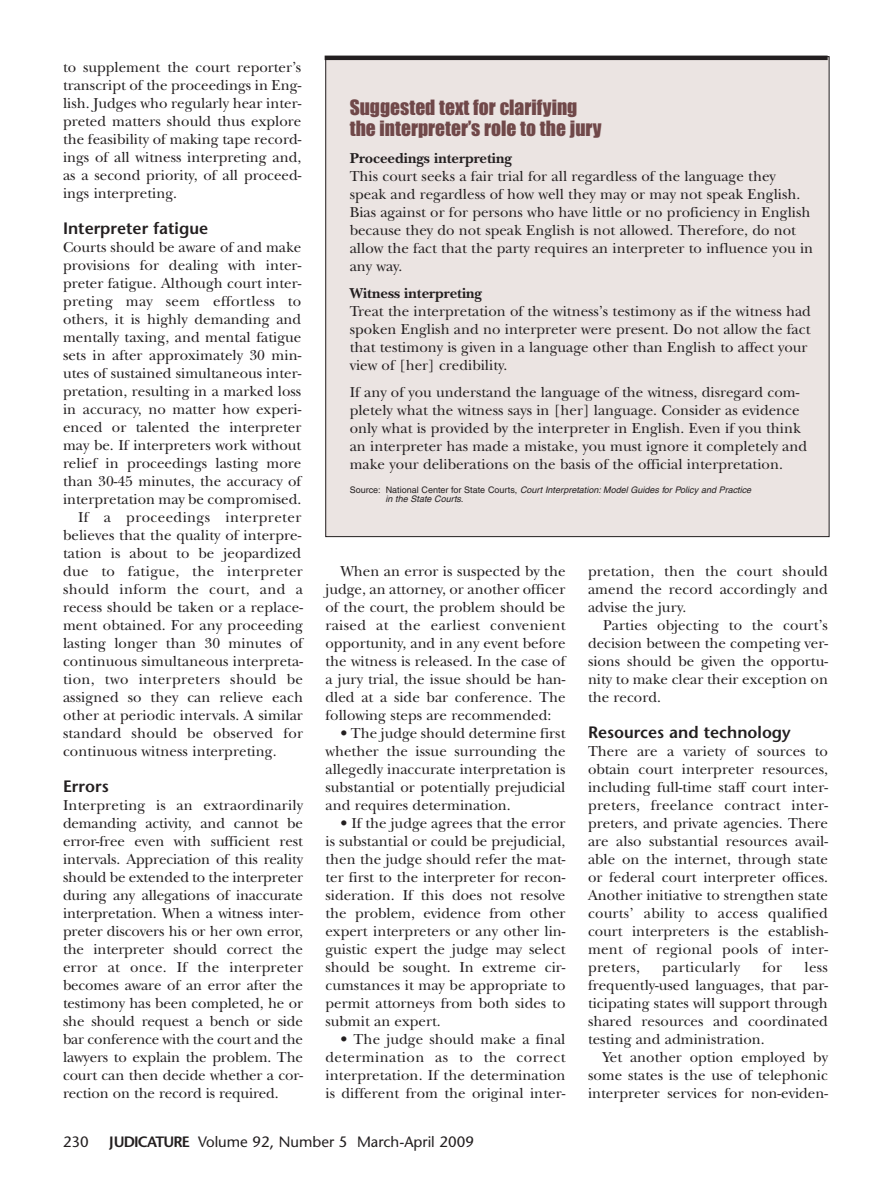
<style>
.page{position:relative;width:891px;height:1188px;background:#fff}
.page>*{position:absolute;margin:0;border:0;box-sizing:border-box;transform-origin:0 0}
.t1{font:19.5px/21px "Impact";color:#704849}
.t2{font:600 16.5px "Stone Sans";color:#231f20}
.t3{font:15px/18px "New Baskerville";color:#231f20;text-align:justify}
.t4{font:15px "New Baskerville";letter-spacing:.025em;color:#231f20}
.t5{font:15px "Stone Sans";color:#231f20}
.t6{font:700 15px "New Baskerville";color:#231f20}
.t7{font:15px "New Baskerville";letter-spacing:.02em;color:#231f20}
.t8{font:italic 9px/9px "Helvetica";color:#231f20}
.s1{font-style:normal}
.s2{font-weight:600}
</style>
<div class="page">
<div style="left:326px;top:57px;width:503px;height:480px;background:#ebe4e2"></div>
<hr style="left:325px;top:56px;width:503px;height:4px;background:#231f20">
<p class="t3" style="left:63px;top:60px;width:240px">to supplement the court reporter’s transcript of the proceedings in Eng&shy;lish. Judges who regularly hear inter&shy;preted matters should thus explore the feasibility of making tape record&shy;ings of all witness interpreting and, as a second priority, of all proceed&shy;ings interpreting.</p>
<p class="t2" style="left:63px;top:222px;width:147px">Interpreter fatigue</p>
<p class="t3" style="left:63px;top:240px;width:240px">Courts should be aware of and make</p>
<p class="t3" style="left:63px;top:258px;width:240px">provisions for dealing with inter-</p>
<p class="t3" style="left:63px;top:276px;width:240px">preter fatigue. Although court inter-</p>
<p class="t7" style="left:63px;top:296px;width:240px">preting may seem effortless to</p>
<p class="t3" style="left:63px;top:312px;width:240px">others, it is highly demanding and</p>
<p class="t3" style="left:63px;top:330px;width:240px">mentally taxing, and mental fatigue</p>
<p class="t3" style="left:63px;top:348px;width:240px">sets in after approximately 30 min-</p>
<p class="t3" style="left:63px;top:366px;width:240px">utes of sustained simultaneous inter-</p>
<p class="t3" style="left:63px;top:384px;width:240px">pretation, resulting in a marked loss</p>
<p class="t3" style="left:63px;top:402px;width:240px">in accuracy, no matter how experi-</p>
<p class="t3" style="left:63px;top:420px;width:240px">enced or talented the interpreter</p>
<p class="t3" style="left:63px;top:438px;width:240px">may be. If interpreters work without</p>
<p class="t3" style="left:63px;top:456px;width:240px">relief in proceedings lasting more</p>
<p class="t3" style="left:63px;top:474px;width:240px">than 30-45 minutes, the accuracy of</p>
<p class="t3" style="left:63px;top:492px;width:240px">interpretation may be compromised.</p>
<p class="t4" style="left:78px;top:512px;width:225px">If a proceedings interpreter</p>
<p class="t3" style="left:63px;top:528px;width:240px">believes that the quality of interpre-</p>
<p class="t3" style="left:63px;top:546px;width:240px">tation is about to be jeopardized</p>
<p class="t4" style="left:63px;top:566px;width:241px">due to fatigue, the interpreter</p>
<p class="t4" style="left:63px;top:584px;width:242px">should inform the court, and a</p>
<p class="t3" style="left:63px;top:600px;width:242px">recess should be taken or a replace-</p>
<p class="t3" style="left:63px;top:618px;width:242px">ment obtained. For any proceeding</p>
<p class="t3" style="left:63px;top:636px;width:241px">lasting longer than 30 minutes of</p>
<p class="t3" style="left:63px;top:654px;width:242px">continuous simultaneous interpreta-</p>
<p class="t4" style="left:63px;top:674px;width:242px">tion, two interpreters should be</p>
<p class="t3" style="left:63px;top:690px;width:242px">assigned so they can relieve each</p>
<p class="t3" style="left:63px;top:708px;width:241px">other at periodic intervals. A similar</p>
<p class="t3" style="left:63px;top:726px;width:242px">standard should be observed for</p>
<p class="t3" style="left:63px;top:744px;width:215px">continuous witness interpreting.</p>
<p class="t2" style="left:63px;top:780px;width:47px">Errors</p>
<p class="t3" style="left:63px;top:798px;width:242px">Interpreting is an extraordinarily demanding activity, and cannot be error-free even with sufficient rest intervals. Appreciation of this reality should be extended to the interpreter during any allegations of inaccurate interpretation. When a witness inter&shy;preter discovers his or her own error, the interpreter should correct the error at once. If the interpreter becomes aware of an error after the testimony has been completed, he or she should request a bench or side bar conference with the court and the lawyers to explain the problem. The court can then decide whether a cor&shy;rection on the record is required.</p>
<h1 class="t1" style="left:350px;top:98px;width:253px">Suggested text for clarifying the interpreter’s role to the jury</h1>
<p class="t6" style="left:350px;top:153px;width:164px">Proceedings interpreting</p>
<p class="t3" style="left:350px;top:169px;width:465px;text-align:left">This court seeks a fair trial for all regardless of the language they speak and regardless of how well they may or may not speak English.<br>Bias against or for persons who have little or no proficiency in English because they do not speak English is not allowed. Therefore, do not allow the fact that the party requires an interpreter to influence you in any way.</p>
<p class="t6" style="left:350px;top:288px;width:134px">Witness interpreting</p>
<p class="t3" style="left:350px;top:304px;width:463px;text-align:left">Treat the interpretation of the witness’s testimony as if the witness had spoken English and no interpreter were present. Do not allow the fact that testimony is given in a language other than English to affect your view of [her] credibility.</p>
<p class="t3" style="left:350px;top:385px;width:459px;text-align:left">If any of you understand the language of the witness, disregard com&shy;pletely what the witness says in [her] language. Consider as evidence only what is provided by the interpreter in English. Even if you think an interpreter has made a mistake, you must ignore it completely and make your deliberations on the basis of the official interpretation.</p>
<p class="t8" style="left:385px;top:486px;width:369px;text-indent:-36px"><span class="s1">S o u rc e : N a t i o n a l C e n t e r fo r S t a t e C o u r t s ,</span> Court Interpretation: Model Guides for Policy and Practice in the State Courts.</p>
<p class="t3" style="left:326px;top:564px;width:242px;text-indent:15px">When an error is suspected by the judge, an attorney, or another officer of the court, the problem should be raised at the earliest convenient opportunity, and in any event before the witness is released. In the case of a jury trial, the issue should be han&shy;dled at a side bar conference. The following steps are recommended:</p>
<p class="t3" style="left:326px;top:726px;width:242px;text-indent:15px">• The judge should determine first whether the issue surrounding the allegedly inaccurate interpretation is substantial or potentially prejudicial and requires determination.</p>
<p class="t3" style="left:326px;top:816px;width:242px;text-indent:15px">• If the judge agrees that the error is substantial or could be prejudicial, then the judge should refer the mat&shy;ter first to the interpreter for recon&shy;sideration. If this does not resolve the problem, evidence from other expert interpreters or any other lin&shy;guistic expert the judge may select should be sought. In extreme cir&shy;cumstances it may be appropriate to permit attorneys from both sides to submit an expert.</p>
<p class="t3" style="left:326px;top:1032px;width:242px;text-indent:15px">• The judge should make a final determination as to the correct interpretation. If the determination is different from the original inter-</p>
<p class="t3" style="left:588px;top:564px;width:242px">pretation, then the court should amend the record accordingly and advise the jury.</p>
<p class="t3" style="left:588px;top:618px;width:242px;text-indent:15px">Parties objecting to the court’s decision between the competing ver&shy;sions should be given the opportu&shy;nity to make clear their exception on the record.</p>
<p class="t2" style="left:588px;top:726px;width:204px">Resources and technology</p>
<p class="t3" style="left:588px;top:744px;width:242px">There are a variety of sources to obtain court interpreter resources, including full-time staff court inter&shy;preters, freelance contract inter&shy;preters, and private agencies. There are also substantial resources avail&shy;able on the internet, through state or federal court interpreter offices.<br>Another initiative to strengthen state courts’ ability to access qualified court interpreters is the establish&shy;ment of regional pools of inter&shy;preters,</p>
<p class="t3" style="left:588px;top:960px;width:242px;text-indent:217px">less frequently-used languages, that par&shy;ticipating states will support through shared resources and coordinated testing and administration.</p>
<p class="t3" style="left:588px;top:1050px;width:242px;text-indent:15px">Yet another option employed by some states is the use of telephonic interpreter services for non-eviden-</p>
<p class="t7" style="left:662px;top:962px;width:79px">particularly</p>
<p class="t3" style="left:762px;top:960px;width:21px">for</p>
<p class="t5" style="left:63px;top:1136px;width:27px">230</p>
<p class="t5" style="left:109px;top:1136px;width:366px"><span class="s2">JUDICATURE</span> Volume 92, Number 5 March-April 2009</p>
</div>
